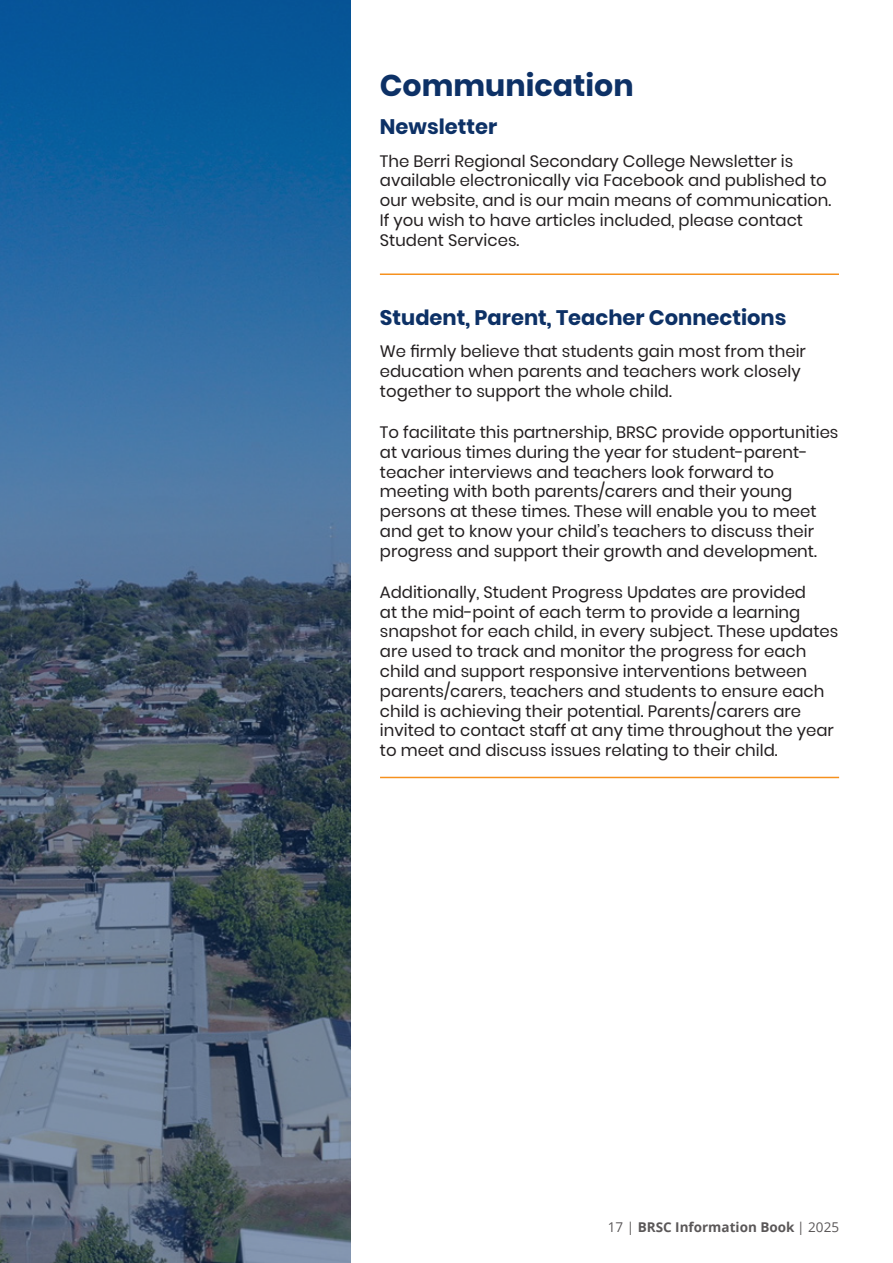
<style>
.page{position:relative;width:893px;height:1263px;background:#fff}
.page>*{position:absolute;margin:0;border:0;box-sizing:border-box;transform-origin:0 0}
.Main_Page_Header{font:700 30px "Poppins";color:#0d3166}
.Blue_sub_Header{font:700 21px "Poppins";color:#0d3166}
.black_emphasis{font:16.5px/19.8px "Poppins";color:#231f20}
.t1{font:700 13.5px "Open Sans";color:#231f20}
.s1{font-weight:400}
</style>
<div class="page">
<img style="left:0;top:0;width:350px;height:1263px">
<hr style="left:380px;top:273px;width:459px;height:2px;background:#f6911e">
<hr style="left:380px;top:777px;width:459px;height:1px;background:#f6911e">
<p class="Main_Page_Header" style="left:380px;top:68px;width:255px">Communication</p>
<p class="Blue_sub_Header" style="left:380px;top:115px;width:119px">Newsletter</p>
<p class="black_emphasis" style="left:380px;top:151px;width:453px">The Berri Regional Secondary College Newsletter is available electronically via Facebook and published to our website, and is our main means of communication.<br>If you wish to have articles included, please contact Student Services.</p>
<p class="Blue_sub_Header" style="left:380px;top:305px;width:408px">Student, Parent, Teacher Connections</p>
<p class="black_emphasis" style="left:380px;top:342px;width:427px">We firmly believe that students gain most from their education when parents and teachers work closely together to support the whole child.</p>
<p class="black_emphasis" style="left:380px;top:422px;width:460px">To facilitate this partnership, BRSC provide opportunities at various times during the year for student-parent&shy;teacher interviews and teachers look forward to meeting with both parents/carers and their young persons at these times. These will enable you to meet and get to know your child’s teachers to discuss their progress and support their growth and development.</p>
<p class="black_emphasis" style="left:380px;top:582px;width:460px">Additionally, Student Progress Updates are provided<br>at the mid-point of each term to provide a learning snapshot for each child, in every subject. These updates are used to track and monitor the progress for each child and support responsive interventions between parents/carers, teachers and students to ensure each child is achieving their potential. Parents/carers are invited to contact staff at any time throughout the year to meet and discuss issues relating to their child.</p>
<p class="t1" style="left:608px;top:1217px;width:233px"><span class="s1">17 |</span> BRSC Information Book <span class="s1">| 2025</span></p>
</div>
